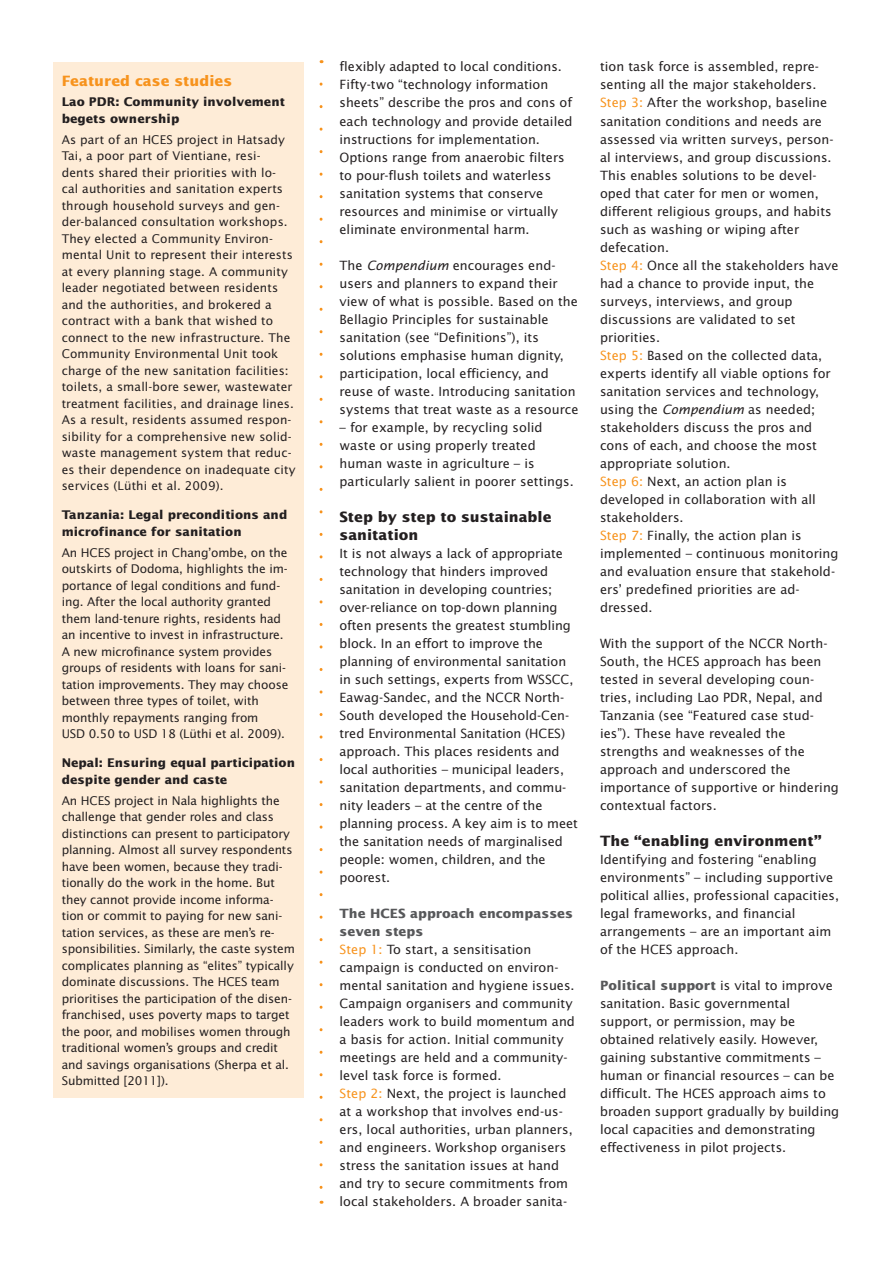
<style>
.page{position:relative;width:893px;height:1263px;background:#fff}
.page>*{position:absolute;margin:0;border:0;box-sizing:border-box;transform-origin:0 0}
.Subtitel{font:700 14.25px/18px "Lucida Sans Std";color:#231f20}
.Box_Title{font:700 14.25px "Lucida Sans Std";letter-spacing:.005em;color:#f7931d}
.Bodytext{font:12.75px/18px "Lucida Sans Std";letter-spacing:.005em;color:#231f20}
.Box_Bodytext{font:12px/16.5px "Lucida Sans Std";letter-spacing:-.01em;color:#231f20}
.Box_Bodytext-2{font:12px/16.5px "Lucida Sans Std";letter-spacing:.01em;color:#231f20}
.Box_Subtitle{font:700 12px/16.5px "Lucida Sans Std";letter-spacing:.005em;color:#231f20}
.s1{font-style:italic}
.s2{font-weight:700;color:#57585a}
.s3{color:#f7931d}
</style>
<div class="page">
<svg style="left:320px;top:84px;width:3px;height:1105px"></svg>
<div style="left:53px;top:62px;width:251px;height:1035px;background:#feecd7"></div>
<p class="Box_Title" style="left:62px;top:72px;width:172px">Featured case studies</p>
<p class="Box_Subtitle" style="left:62px;top:94px;width:225px">Lao PDR: Community involvement begets ownership</p>
<p class="Box_Bodytext-2" style="left:62px;top:131px;width:235px">As part of an HCES project in Hatsady Tai, a poor part of Vientiane, resi&shy;dents shared their priorities with lo&shy;cal authorities and sanitation experts through household surveys and gen&shy;der-balanced consultation workshops.<br>They elected a Community Environ&shy;mental Unit to represent their interests at every planning stage. A community leader negotiated between residents and the authorities, and brokered a contract with a bank that wished to connect to the new infrastructure. The Community Environmental Unit took charge of the new sanitation facilities: toilets, a small-bore sewer, wastewater treatment facilities, and drainage lines.<br>As a result, residents assumed respon&shy;sibility for a comprehensive new solid&shy;waste management system that reduc&shy;es their dependence on inadequate city services (Lüthi et al. 2009).</p>
<p class="Box_Subtitle" style="left:62px;top:507px;width:227px">Tanzania: Legal preconditions and microfinance for sanitation</p>
<p class="Box_Bodytext" style="left:62px;top:544px;width:228px">An HCES project in Chang’ombe, on the outskirts of Dodoma, highlights the im&shy;portance of legal conditions and fund&shy;ing. After the local authority granted them land-tenure rights, residents had an incentive to invest in infrastructure.<br>A new microfinance system provides groups of residents with loans for sani&shy;tation improvements. They may choose between three types of toilet, with monthly repayments ranging from<br>USD 0.50 to USD 18 (Lüthi et al. 2009).</p>
<p class="Box_Subtitle" style="left:62px;top:755px;width:235px">Nepal: Ensuring equal participation despite gender and caste</p>
<p class="Box_Bodytext" style="left:62px;top:792px;width:235px">An HCES project in Nala highlights the challenge that gender roles and class distinctions can present to participatory planning. Almost all survey respondents have been women, because they tradi&shy;tionally do the work in the home. But they cannot provide income informa&shy;tion or commit to paying for new sani&shy;tation services, as these are men’s re&shy;sponsibilities. Similarly, the caste system complicates planning as “elites” typically dominate discussions. The HCES team prioritises the participation of the disen&shy;franchised, uses poverty maps to target the poor, and mobilises women through traditional women’s groups and credit and savings organisations (Sherpa et al.<br>Submitted [2011]).</p>
<p class="Bodytext" style="left:340px;top:58px;width:234px">flexibly adapted to local conditions.<br>Fifty-two “technology information sheets” describe the pros and cons of each technology and provide detailed instructions for implementation.<br>Options range from anaerobic filters to pour-flush toilets and waterless sanitation systems that conserve resources and minimise or virtually eliminate environmental harm.</p>
<p class="Bodytext" style="left:340px;top:256px;width:240px">The <span class="s1">Compendium</span> encourages end&shy;users and planners to expand their view of what is possible. Based on the Bellagio Principles for sustainable sanitation (see “Definitions”), its solutions emphasise human dignity, participation, local efficiency, and reuse of waste. Introducing sanitation systems that treat waste as a resource</p>
<p class="Bodytext" style="left:340px;top:418px;width:236px">– for example, by recycling solid waste or using properly treated human waste in agriculture – is particularly salient in poorer settings.</p>
<p class="Subtitel" style="left:340px;top:508px;width:213px">Step by step to sustainable sanitation</p>
<p class="Bodytext" style="left:340px;top:544px;width:240px">It is not always a lack of appropriate technology that hinders improved sanitation in developing countries; over-reliance on top-down planning often presents the greatest stumbling block. In an effort to improve the planning of environmental sanitation in such settings, experts from WSSCC, Eawag-Sandec, and the NCCR North-South developed the Household-Cen&shy;tred Environmental Sanitation (HCES) approach. This places residents and local authorities – municipal leaders, sanitation departments, and commu&shy;nity leaders – at the centre of the planning process. A key aim is to meet the sanitation needs of marginalised people: women, children, and the poorest.</p>
<p class="Bodytext" style="left:340px;top:904px;width:237px"><span class="s2">The HCES approach encompasses seven steps<br></span><span class="s3">Step 1:</span> To start, a sensitisation campaign is conducted on environ&shy;mental sanitation and hygiene issues.<br>Campaign organisers and community leaders work to build momentum and a basis for action. Initial community meetings are held and a community&shy;level task force is formed.</p>
<p class="Bodytext" style="left:340px;top:1084px;width:235px"><span class="s3">Step 2:</span> Next, the project is launched at a workshop that involves end-us&shy;ers, local authorities, urban planners, and engineers. Workshop organisers stress the sanitation issues at hand and try to secure commitments from local stakeholders. A broader sanita-</p>
<p class="Bodytext" style="left:600px;top:58px;width:221px">tion task force is assembled, repre&shy;senting all the major stakeholders.</p>
<p class="Bodytext" style="left:600px;top:94px;width:235px"><span class="s3">Step 3:</span> After the workshop, baseline sanitation conditions and needs are assessed via written surveys, person&shy;al interviews, and group discussions.<br>This enables solutions to be devel&shy;oped that cater for men or women, different religious groups, and habits such as washing or wiping after defecation.</p>
<p class="Bodytext" style="left:600px;top:256px;width:240px"><span class="s3">Step 4:</span> Once all the stakeholders have had a chance to provide input, the surveys, interviews, and group discussions are validated to set priorities.</p>
<p class="Bodytext" style="left:600px;top:346px;width:232px"><span class="s3">Step 5:</span> Based on the collected data, experts identify all viable options for sanitation services and technology, using the <span class="s1">Compendium</span> as needed; stakeholders discuss the pros and cons of each, and choose the most appropriate solution.</p>
<p class="Bodytext" style="left:600px;top:472px;width:217px"><span class="s3">Step 6:</span> Next, an action plan is developed in collaboration with all stakeholders.</p>
<p class="Bodytext" style="left:600px;top:526px;width:240px"><span class="s3">Step 7:</span> Finally, the action plan is implemented – continuous monitoring and evaluation ensure that stakehold&shy;ers’ predefined priorities are ad&shy;dressed.</p>
<p class="Bodytext" style="left:600px;top:634px;width:240px">With the support of the NCCR North-<br>South, the HCES approach has been tested in several developing coun&shy;tries, including Lao PDR, Nepal, and<br>Tanzania (see “Featured case stud&shy;ies”). These have revealed the strengths and weaknesses of the approach and underscored the importance of supportive or hindering contextual factors.</p>
<p class="Subtitel" style="left:600px;top:832px;width:223px">The “enabling environment”</p>
<p class="Bodytext" style="left:600px;top:850px;width:241px">Identifying and fostering “enabling environments” – including supportive political allies, professional capacities, legal frameworks, and financial arrangements – are an important aim of the HCES approach.</p>
<p class="Bodytext" style="left:600px;top:976px;width:241px"><span class="s2">Political support</span> is vital to improve sanitation. Basic governmental support, or permission, may be obtained relatively easily. However, gaining substantive commitments – human or financial resources – can be difficult. The HCES approach aims to broaden support gradually by building local capacities and demonstrating effectiveness in pilot projects.</p>
</div>
